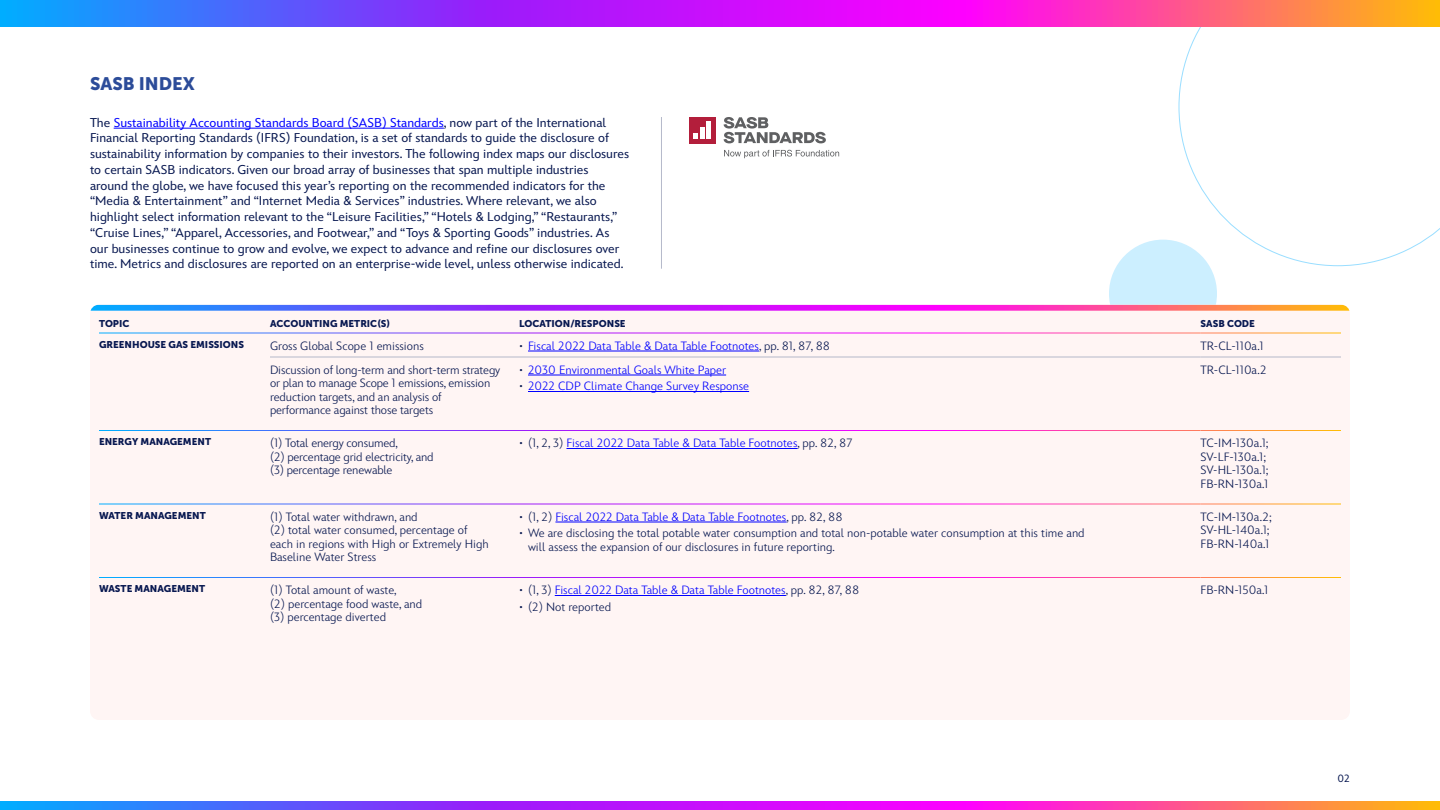
<style>
.page{position:relative;width:1440px;height:810px;background:#fff}
.page>*{position:absolute;margin:0;border:0;box-sizing:border-box;transform-origin:0 0}
.H1_-_Subsection___He{font:18px "Museo Sans 900";color:#2c4c99}
.P_-_Body___Paragraph{font:12.75px/15.8px "Inspire TWDC";color:#071750}
.P_-_Table___Default{font:300 12px/13.5px "Inspire TWDC";color:#071750}
.P_-_Table___Default-2{font:300 12px "Inspire TWDC";color:#00f}
.t1{font:10.5px "Inspire TWDC";color:#071750}
.H2_-_Table___Default{font:9.75px "Museo Sans 900";color:#071750}
.s1{color:#00f}
.s2{color:#071750}
</style>
<div class="page">
<div style="left:1109px;top:240px;width:108px;height:108px;background:#ccefff;border-radius:50%"></div>
<div style="left:90px;top:305px;width:1260px;height:415px;background:#fff5f4;border-radius:9px"></div>
<svg style="left:90px;top:305px;width:1260px;height:6px;background:#b64fd6"></svg>
<svg style="left:1179px;top:27px;width:261px;height:239px"></svg>
<hr style="left:114px;top:128px;width:330px;height:1px;background:#00f">
<div style="left:689px;top:117px;width:26px;height:26px;background:#b31e3b"></div>
<svg style="left:693px;top:133px;width:5px;height:6px"></svg>
<hr style="left:700px;top:127px;width:4px;height:12px;background:#fff">
<div style="left:706px;top:121px;width:5px;height:18px;background:#fff"></div>
<svg style="left:724px;top:117px;width:102px;height:26px"></svg>
<svg style="left:724px;top:150px;width:115px;height:8px"></svg>
<hr style="left:270px;top:357px;width:249px;height:1px;background:#b5b9ca">
<hr style="left:519px;top:357px;width:682px;height:1px;background:#b5b9ca">
<hr style="left:1201px;top:357px;width:140px;height:1px;background:#b5b9ca">
<hr style="left:99px;top:430px;width:171px;height:1px;background:#fff">
<hr style="left:270px;top:430px;width:249px;height:1px;background:#fff">
<hr style="left:519px;top:430px;width:682px;height:1px;background:#fff">
<hr style="left:1201px;top:430px;width:140px;height:1px;background:#fff">
<hr style="left:99px;top:504px;width:171px;height:1px;background:#fff">
<hr style="left:270px;top:504px;width:249px;height:1px;background:#fff">
<hr style="left:519px;top:504px;width:682px;height:1px;background:#fff">
<hr style="left:1201px;top:504px;width:140px;height:1px;background:#fff">
<hr style="left:99px;top:577px;width:171px;height:1px;background:#fff">
<hr style="left:270px;top:577px;width:249px;height:1px;background:#fff">
<hr style="left:519px;top:577px;width:682px;height:1px;background:#fff">
<hr style="left:1201px;top:577px;width:140px;height:1px;background:#fff">
<hr style="left:99px;top:333px;width:171px;height:1px;background:#fff">
<hr style="left:270px;top:333px;width:249px;height:1px;background:#fff">
<hr style="left:519px;top:333px;width:682px;height:1px;background:#fff">
<hr style="left:1201px;top:333px;width:140px;height:1px;background:#fff">
<hr style="left:528px;top:351px;width:231px;height:1px;background:#00f">
<hr style="left:528px;top:375px;width:198px;height:1px;background:#00f">
<hr style="left:528px;top:391px;width:221px;height:1px;background:#00f">
<hr style="left:566px;top:448px;width:232px;height:1px;background:#00f">
<hr style="left:555px;top:522px;width:232px;height:1px;background:#00f">
<hr style="left:555px;top:595px;width:231px;height:1px;background:#00f">
<hr style="left:661px;top:117px;width:1px;height:152px;background:#b5b9ca">
<svg style="left:0;top:801px;width:1440px;height:9px;background:#b145d4"></svg>
<svg style="left:0;top:0;width:1440px;height:27px;background:#b145d4"></svg>
<h1 class="H1_-_Subsection___He" style="left:90px;top:73px;width:107px">SASB INDEX</h1>
<p class="P_-_Body___Paragraph" style="left:90px;top:113px;width:541px">The <span class="s1">Sustainability Accounting Standards Board (SASB) Standards</span>, now part of the International Financial Reporting Standards (IFRS) Foundation, is a set of standards to guide the disclosure of sustainability information by companies to their investors. The following index maps our disclosures to certain SASB indicators. Given our broad array of businesses that span multiple industries around the globe, we have focused this year’s reporting on the recommended indicators for the “Media &amp; Entertainment” and “Internet Media &amp; Services” industries. Where relevant, we also highlight select information relevant to the “Leisure Facilities,” “Hotels &amp; Lodging,” “Restaurants,” “Cruise Lines,” “Apparel, Accessories, and Footwear,” and “Toys &amp; Sporting Goods” industries. As our businesses continue to grow and evolve, we expect to advance and refine our disclosures over time. Metrics and disclosures are reported on an enterprise-wide level, unless otherwise indicated.</p>
<h2 class="H2_-_Table___Default" style="left:99px;top:318px;width:32px">TOPIC</h2>
<h2 class="H2_-_Table___Default" style="left:270px;top:318px;width:122px">ACCOUNTING METRIC(S)</h2>
<h2 class="H2_-_Table___Default" style="left:519px;top:318px;width:108px">LOCATION/RESPONSE</h2>
<h2 class="H2_-_Table___Default" style="left:1201px;top:318px;width:56px">SASB CODE</h2>
<h2 class="H2_-_Table___Default" style="left:99px;top:339px;width:147px">GREENHOUSE GAS EMISSIONS</h2>
<p class="P_-_Table___Default" style="left:270px;top:338px;width:155px">Gross Global Scope 1 emissions</p>
<p class="P_-_Table___Default-2" style="left:519px;top:336px;width:313px"><span class="s2">•</span> Fiscal 2022 Data Table &amp; Data Table Footnotes<span class="s2">, pp. 81, 87, 88</span></p>
<p class="P_-_Table___Default" style="left:1201px;top:338px;width:65px">TR-CL-110a.1</p>
<p class="P_-_Table___Default" style="left:270px;top:362px;width:232px">Discussion of long-term and short-term strategy or plan to manage Scope 1 emissions, emission reduction targets, and an analysis of performance against those targets</p>
<p class="P_-_Table___Default-2" style="left:519px;top:360px;width:209px"><span class="s2">•</span> 2030 Environmental Goals White Paper</p>
<p class="P_-_Table___Default" style="left:1201px;top:362px;width:68px">TR-CL-110a.2</p>
<p class="P_-_Table___Default-2" style="left:519px;top:376px;width:232px"><span class="s2">•</span> 2022 CDP Climate Change Survey Response</p>
<h2 class="H2_-_Table___Default" style="left:99px;top:436px;width:114px">ENERGY MANAGEMENT</h2>
<p class="P_-_Table___Default" style="left:270px;top:435px;width:165px">(1) Total energy consumed,<br>(2) percentage grid electricity, and (3) percentage renewable</p>
<p class="P_-_Table___Default-2" style="left:519px;top:433px;width:335px"><span class="s2">• (1, 2, 3)</span> Fiscal 2022 Data Table &amp; Data Table Footnotes<span class="s2">, pp. 82, 87</span></p>
<p class="P_-_Table___Default" style="left:1201px;top:435px;width:70px">TC-IM-130a.1;<br>SV-LF-130a.1;<br>SV-HL-130a.1;<br>FB-RN-130a.1</p>
<h2 class="H2_-_Table___Default" style="left:99px;top:510px;width:108px">WATER MANAGEMENT</h2>
<p class="P_-_Table___Default" style="left:270px;top:509px;width:220px">(1) Total water withdrawn, and<br>(2) total water consumed, percentage of each in regions with High or Extremely High Baseline Water Stress</p>
<p class="P_-_Table___Default-2" style="left:519px;top:507px;width:325px"><span class="s2">• (1, 2)</span> Fiscal 2022 Data Table &amp; Data Table Footnotes<span class="s2">, pp. 82, 88</span></p>
<p class="P_-_Table___Default" style="left:1201px;top:509px;width:73px">TC-IM-130a.2;<br>SV-HL-140a.1;<br>FB-RN-140a.1</p>
<p class="P_-_Table___Default" style="left:528px;top:525px;width:558px;text-indent:-9px">• We are disclosing the total potable water consumption and total non-potable water consumption at this time and will assess the expansion of our disclosures in future reporting.</p>
<h2 class="H2_-_Table___Default" style="left:99px;top:583px;width:108px">WASTE MANAGEMENT</h2>
<p class="P_-_Table___Default" style="left:270px;top:582px;width:154px">(1) Total amount of waste,<br>(2) percentage food waste, and (3) percentage diverted</p>
<p class="P_-_Table___Default-2" style="left:519px;top:580px;width:342px"><span class="s2">• (1, 3)</span> Fiscal 2022 Data Table &amp; Data Table Footnotes<span class="s2">, pp. 82, 87, 88</span></p>
<p class="P_-_Table___Default" style="left:519px;top:599px;width:94px">• (2) Not reported</p>
<p class="P_-_Table___Default" style="left:1201px;top:582px;width:69px">FB-RN-150a.1</p>
<p class="t1" style="left:1338px;top:769px;width:14px">02</p>
</div>
